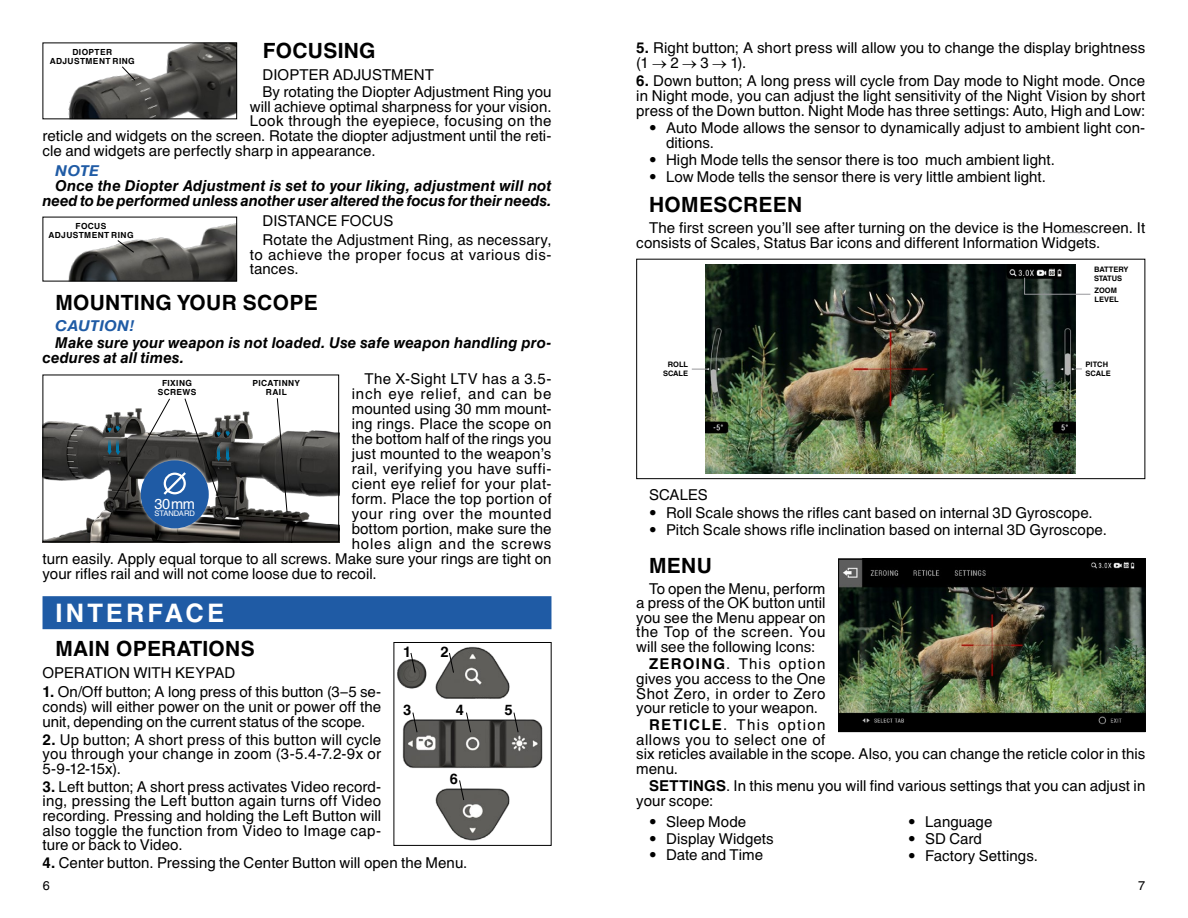
<style>
.page{position:relative;width:1188px;height:918px;background:#fff}
.page>*{position:absolute;margin:0;border:0;box-sizing:border-box;transform-origin:0 0}
.t1{font:700 25.5px "Helvetica C";letter-spacing:.12em;color:#fff}
.t2{font:700 21px "Helvetica C";letter-spacing:.015em;color:#000}
.t3{font:15px/14.7px "Helvetica C";letter-spacing:.005em;color:#000}
.t4{font:italic 700 15px/14.5px "Helvetica C";letter-spacing:.005em;color:#000;text-align:right}
.t5{font:15px "Helvetica C";letter-spacing:.03em;color:#000}
.t6{font:15px "Helvetica C";letter-spacing:.055em;color:#000}
.t7{font:15px/14.5px "Helvetica C";letter-spacing:.035em;color:#000}
.t8{font:15px "Helvetica C";letter-spacing:.025em;color:#000}
.t9{font:15px "Helvetica C";letter-spacing:.05em;color:#000}
.t10{font:italic 700 15px "Helvetica C";letter-spacing:.005em;color:#1f5ba5;scale:1.1 1}
.t11{font:700 14.55px "Helvetica C";color:#000}
.t12{font:14.55px "Helvetica C";color:#fff}
.t13{font:12.75px "Helvetica C";color:#000}
.t14{font:700 8.4px/9px "Helvetica C";letter-spacing:.045em;color:#000;text-align:center}
.t15{font:7.65px "Helvetica C";color:#fff}
.t16{font:700 7.5px/9px "Helvetica C";color:#000}
.s1{font-weight:700}
</style>
<div class="page">
<div style="left:43px;top:596px;width:508px;height:33px;background:#1f5ba5"></div>
<img style="left:68px;top:45px;width:167px;height:72px">
<div style="left:43px;top:43px;width:194px;height:76px;border:1px solid #000"></div>
<svg style="left:121px;top:66px;width:15px;height:15px"></svg>
<img style="left:68px;top:223px;width:167px;height:56px">
<div style="left:43px;top:217px;width:194px;height:64px;border:1px solid #000"></div>
<svg style="left:117px;top:239px;width:18px;height:14px"></svg>
<img style="left:706px;top:265px;width:370px;height:208px">
<div style="left:636px;top:259px;width:509px;height:220px;border:1px solid #000"></div>
<svg style="left:1024px;top:277px;width:67px;height:18px"></svg>
<svg style="left:692px;top:369px;width:15px;height:1px"></svg>
<img style="left:397px;top:646px;width:146px;height:195px">
<div style="left:394px;top:642px;width:157px;height:204px;border:1px solid #000"></div>
<svg style="left:410px;top:652px;width:6px;height:22px"></svg>
<svg style="left:448px;top:652px;width:7px;height:22px"></svg>
<svg style="left:412px;top:712px;width:6px;height:21px"></svg>
<svg style="left:465px;top:712px;width:7px;height:21px"></svg>
<svg style="left:513px;top:712px;width:6px;height:21px"></svg>
<svg style="left:459px;top:779px;width:6px;height:22px"></svg>
<img style="left:840px;top:561px;width:303px;height:169px">
<div style="left:838px;top:559px;width:307px;height:173px;border:1px solid #000"></div>
<hr style="left:1060px;top:232px;width:30px;height:1px;background:#96969a">
<img style="left:45px;top:398px;width:292px;height:142px">
<div style="left:43px;top:375px;width:296px;height:167px;border:1px solid #000"></div>
<svg style="left:277px;top:398px;width:11px;height:115px"></svg>
<div style="left:138px;top:457px;width:74px;height:74px;background:#fff;opacity:.75"></div>
<div style="left:141px;top:460px;width:68px;height:68px;background:#1f5ba5;border-radius:50%"></div>
<svg style="left:107px;top:398px;width:123px;height:110px"></svg>
<h2 class="t2" style="left:263px;top:38px;width:114px">FOCUSING</h2>
<p class="t3" style="left:263px;top:66px;width:290px;line-height:17.5px">DIOPTER ADJUSTMENT<br>By rotating the Diopter Adjustment Ring you</p>
<p class="t3" style="left:250px;top:99px;width:303px">will achieve optimal sharpness for your vision.</p>
<p class="t8" style="left:250px;top:113px;width:303px">Look through the eyepiece, focusing on the</p>
<p class="t3" style="left:43px;top:128px;width:510px">reticle and widgets on the screen. Rotate the diopter adjustment until the reti-</p>
<p class="t3" style="left:43px;top:143px;width:335px">cle and widgets are perfectly sharp in appearance.</p>
<p class="t10" style="left:55px;top:163px;width:42px">NOTE</p>
<p class="t4" style="left:43px;top:178px;width:511px">Once the Diopter Adjustment is set to your liking, adjustment will not need to be performed unless another user altered the focus for their needs.</p>
<p class="t3" style="left:263px;top:212px;width:290px;line-height:18.8px">DISTANCE FOCUS<br>Rotate the Adjustment Ring, as necessary,</p>
<p class="t7" style="left:250px;top:247px;width:303px">to achieve the proper focus at various dis&shy;tances.</p>
<h2 class="t2" style="left:55px;top:291px;width:264px">MOUNTING YOUR SCOPE</h2>
<p class="t10" style="left:55px;top:317px;width:74px">CAUTION!</p>
<p class="t4" style="left:43px;top:335px;width:510px;line-height:15px;text-align:left;text-indent:13px">Make sure your weapon is not loaded. Use safe weapon handling pro&shy;cedures at all times.</p>
<p class="t3" style="left:365px;top:372px;width:188px">The X-Sight LTV has a 3.5-</p>
<p class="t6" style="left:352px;top:386px;width:201px">inch eye relief, and can be</p>
<p class="t3" style="left:352px;top:402px;width:201px">mounted using 30 mm mount-</p>
<p class="t3" style="left:352px;top:417px;width:201px">ing rings. Place the scope on</p>
<p class="t3" style="left:352px;top:432px;width:201px">the bottom half of the rings you</p>
<p class="t3" style="left:352px;top:447px;width:201px">just mounted to the weapon’s</p>
<p class="t5" style="left:352px;top:461px;width:201px">rail, verifying you have suffi-</p>
<p class="t5" style="left:352px;top:476px;width:201px">cient eye relief for your plat-</p>
<p class="t3" style="left:352px;top:492px;width:201px">form. Place the top portion of</p>
<p class="t9" style="left:352px;top:506px;width:201px">your ring over the mounted</p>
<p class="t3" style="left:352px;top:522px;width:201px">bottom portion, make sure the</p>
<p class="t6" style="left:352px;top:536px;width:201px">holes align and the screws</p>
<p class="t3" style="left:43px;top:552px;width:510px">turn easily. Apply equal torque to all screws. Make sure your rings are tight on</p>
<p class="t3" style="left:43px;top:567px;width:336px">your rifles rail and will not come loose due to recoil.</p>
<h1 class="t1" style="left:55px;top:598px;width:170px">INTERFACE</h1>
<h2 class="t2" style="left:55px;top:637px;width:201px">MAIN OPERATIONS</h2>
<p class="t3" style="left:43px;top:665px;width:194px">OPERATION WITH KEYPAD</p>
<p class="t3" style="left:43px;top:685px;width:340px;text-align:justify"><span class="s1">1.</span> On/Off button; A long press of this button (3–5 se&shy;conds) will either power on the unit or power off the unit, depending on the current status of the scope.</p>
<p class="t3" style="left:43px;top:732px;width:340px;text-align:justify"><span class="s1">2.</span> Up button; A short press of this button will cycle you through your change in zoom (3-5.4-7.2-9x or 5-9-12-15x).</p>
<p class="t3" style="left:43px;top:779px;width:340px;text-align:justify"><span class="s1">3.</span> Left button; A short press activates Video record&shy;ing, pressing the Left button again turns off Video recording. Pressing and holding the Left Button will also toggle the function from Video to Image cap&shy;ture or back to Video.</p>
<p class="t3" style="left:43px;top:856px;width:426px"><span class="s1">4.</span> Center button. Pressing the Center Button will open the Menu.</p>
<p class="t14" style="left:50px;top:48px;width:87px">DIOPTER<br>ADJUSTMENT RING</p>
<p class="t14" style="left:48px;top:222px;width:87px">FOCUS<br>ADJUSTMENT RING</p>
<p class="t14" style="left:158px;top:378px;width:40px">FIXING<br>SCREWS</p>
<p class="t14" style="left:253px;top:378px;width:49px">PICATINNY<br>RAIL</p>
<p class="t12" style="left:155px;top:495px;width:42px">30mm</p>
<p class="t15" style="left:155px;top:509px;width:42px">STANDARD</p>
<p class="t11" style="left:403px;top:643px;width:10px">1</p>
<p class="t11" style="left:440px;top:643px;width:10px">2</p>
<p class="t11" style="left:403px;top:702px;width:10px">3</p>
<p class="t11" style="left:456px;top:702px;width:10px">4</p>
<p class="t11" style="left:504px;top:702px;width:10px">5</p>
<p class="t11" style="left:450px;top:770px;width:10px">6</p>
<p class="t3" style="left:636px;top:41px;width:511px"><span class="s1">5.</span> Right button; A short press will allow you to change the display brightness (1 → 2 → 3 → 1).</p>
<p class="t3" style="left:636px;top:73px;width:511px;text-align:justify"><span class="s1">6.</span> Down button; A long press will cycle from Day mode to Night mode. Once in Night mode, you can adjust the light sensitivity of the Night Vision by short press of the Down button. Night Mode has three settings: Auto, High and Low:</p>
<p class="t3" style="left:666px;top:120px;width:481px;text-indent:-17px">• Auto Mode allows the sensor to dynamically adjust to ambient light con&shy;ditions.</p>
<p class="t3" style="left:649px;top:153px;width:407px">• High Mode tells the sensor there is too much ambient light.</p>
<p class="t3" style="left:649px;top:170px;width:398px">• Low Mode tells the sensor there is very little ambient light.</p>
<h2 class="t2" style="left:649px;top:192px;width:155px">HOMESCREEN</h2>
<p class="t3" style="left:636px;top:221px;width:511px;text-indent:13px">The first screen you’ll see after turning on the device is the Homescreen. It consists of Scales, Status Bar icons and different Information Widgets.</p>
<p class="t16" style="left:1094px;top:286px;width:26px">ZOOM<br>LEVEL</p>
<p class="t16" style="left:1094px;top:265px;width:36px">BATTERY<br>STATUS</p>
<p class="t16" style="left:663px;top:360px;width:27px;text-align:right">ROLL<br>SCALE</p>
<p class="t16" style="left:1086px;top:360px;width:27px">PITCH<br>SCALE</p>
<p class="t3" style="left:649px;top:488px;width:60px">SCALES</p>
<p class="t3" style="left:649px;top:505px;width:445px">• Roll Scale shows the rifles cant based on internal 3D Gyroscope.</p>
<p class="t3" style="left:649px;top:522px;width:459px">• Pitch Scale shows rifle inclination based on internal 3D Gyroscope.</p>
<h2 class="t2" style="left:649px;top:553px;width:64px">MENU</h2>
<p class="t3" style="left:636px;top:581px;width:191px;text-align:justify;text-indent:13px">To open the Menu, perform a press of the OK button until you see the Menu appear on the Top of the screen. You will see the following Icons:</p>
<p class="t3" style="left:636px;top:657px;width:191px;text-align:justify;text-indent:13px"><span class="s1">ZEROING</span>. This option gives you access to the One Shot Zero, in order to Zero your reticle to your weapon.</p>
<p class="t3" style="left:636px;top:718px;width:511px;text-indent:13px"><span class="s1">RETICLE</span>. This option<br>allows you to select one of<br>six reticles available in the scope. Also, you can change the reticle color in this menu.</p>
<p class="t3" style="left:636px;top:779px;width:511px;text-indent:13px"><span class="s1">SETTINGS</span>. In this menu you will find various settings that you can adjust in your scope:</p>
<p class="t3" style="left:649px;top:814px;width:99px">• Sleep Mode</p>
<p class="t3" style="left:649px;top:831px;width:126px">• Display Widgets</p>
<p class="t3" style="left:649px;top:848px;width:116px">• Date and Time</p>
<p class="t3" style="left:908px;top:814px;width:86px">• Language</p>
<p class="t3" style="left:908px;top:831px;width:75px">• SD Card</p>
<p class="t3" style="left:908px;top:848px;width:131px">• Factory Settings.</p>
<p class="t13" style="left:43px;top:879px;width:9px">6</p>
<p class="t13" style="left:1138px;top:879px;width:9px">7</p>
</div>
